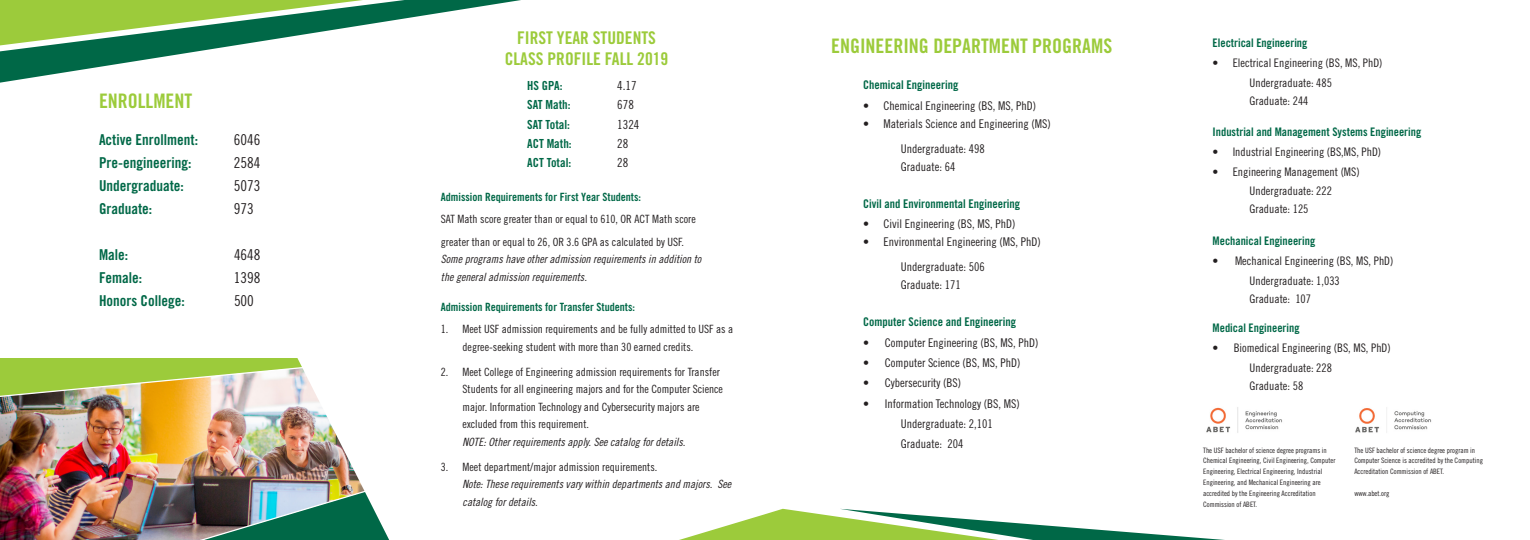
<style>
.page{position:relative;width:1530px;height:540px;background:#fff}
.page>*{position:absolute;margin:0;border:0;box-sizing:border-box;transform-origin:0 0}
.t1{font:20px "Trade Gothic LT Std Bd Cn 20";color:#9ccb3b}
.t2{font:17.5px "Trade Gothic LT Std Bd Cn 20";color:#9ccb3b}
.t3{font:15px "Trade Gothic LT Std Bd Cn 20";color:#006847}
.t4{font:15px "Trade Gothic LT Std Cn 18";color:#231f20}
.t5{font:12.5px "Trade Gothic LT Std Bd Cn 20";color:#006847}
.t6{font:12.5px "Trade Gothic LT Std Cn 18";color:#231f20}
.t7{font:12px "Trade Gothic LT Std Cn 18";color:#231f20}
.t8{font:12px "Trade Gothic LT Std Bd Cn 20";color:#006847}
.t9{font:11.75px "Trade Gothic LT Std Cn 18";color:#231f20}
.t10{font:11.75px "Trade Gothic LT Std Bd Cn 20";color:#006847}
.t11{font:11.38px/17.5px "Trade Gothic LT Std Cn 18";color:#231f20}
.t12{font:11.38px/17.5px "Trade Gothic LT Std Cn 18 Obl";color:#231f20}
.t13{font:11.38px "Trade Gothic LT Std Bd Cn 20";color:#006847}
.t14{font:7.38px/10.9px "Trade Gothic LT Std Cn 18";color:#231f20}
.s1{font-family:"Trade Gothic LT Std Cn 18 Obl"}
.s2{font-family:"Trade Gothic LT Std Cn 18"}
</style>
<div class="page">
<img style="left:0;top:358px;width:290px;height:182px">
<svg style="left:0;top:0;width:521px;height:83px"></svg>
<img style="left:1206px;top:407px;width:76px;height:26px">
<img style="left:1355px;top:407px;width:77px;height:26px">
<svg style="left:679px;top:509px;width:546px;height:31px"></svg>
<img style="left:290px;top:358px;width:99px;height:182px">
<p class="t1" style="left:99px;top:89px;width:95px">ENROLLMENT</p>
<p class="t3" style="left:99px;top:130px;width:101px">Active Enrollment:</p>
<p class="t4" style="left:234px;top:131px;width:28px">6046</p>
<p class="t3" style="left:99px;top:153px;width:94px">Pre-engineering:</p>
<p class="t4" style="left:234px;top:154px;width:28px">2584</p>
<p class="t3" style="left:99px;top:176px;width:86px">Undergraduate:</p>
<p class="t4" style="left:234px;top:177px;width:28px">5073</p>
<p class="t3" style="left:99px;top:199px;width:55px">Graduate:</p>
<p class="t4" style="left:234px;top:200px;width:21px">973</p>
<p class="t3" style="left:99px;top:245px;width:31px">Male:</p>
<p class="t4" style="left:234px;top:246px;width:28px">4648</p>
<p class="t3" style="left:99px;top:268px;width:45px">Female:</p>
<p class="t4" style="left:234px;top:269px;width:28px">1398</p>
<p class="t3" style="left:99px;top:291px;width:87px">Honors College:</p>
<p class="t4" style="left:234px;top:292px;width:21px">500</p>
<p class="t2" style="left:517px;top:27px;width:140px">FIRST YEAR STUDENTS</p>
<p class="t2" style="left:505px;top:48px;width:165px">CLASS PROFILE FALL 2019</p>
<p class="t5" style="left:527px;top:78px;width:37px">HS GPA:</p>
<p class="t6" style="left:617px;top:78px;width:21px">4.17</p>
<p class="t5" style="left:527px;top:97px;width:45px">SAT Math:</p>
<p class="t6" style="left:617px;top:98px;width:18px">678</p>
<p class="t5" style="left:527px;top:117px;width:44px">SAT Total:</p>
<p class="t6" style="left:617px;top:117px;width:24px">1324</p>
<p class="t5" style="left:527px;top:136px;width:46px">ACT Math:</p>
<p class="t6" style="left:617px;top:136px;width:13px">28</p>
<p class="t5" style="left:527px;top:155px;width:45px">ACT Total:</p>
<p class="t6" style="left:617px;top:155px;width:13px">28</p>
<p class="t13" style="left:441px;top:190px;width:202px">Admission Requirements for First Year Students:</p>
<p class="t11" style="left:441px;top:208px;width:257px;line-height:22.5px">SAT Math score greater than or equal to 610, OR ACT Math score greater than or equal to 26, OR 3.6 GPA as calculated by USF.</p>
<p class="t12" style="left:441px;top:251px;width:262px">Some programs have other admission requirements in addition to the general admission requirements.</p>
<p class="t13" style="left:441px;top:300px;width:196px">Admission Requirements for Transfer Students:</p>
<p class="t11" style="left:463px;top:320px;width:272px;text-indent:-22px">1. Meet USF admission requirements and be fully admitted to USF as a degree-seeking student with more than 30 earned credits.</p>
<p class="t11" style="left:463px;top:363px;width:262px;text-indent:-22px">2. Meet College of Engineering admission requirements for Transfer Students for all engineering majors and for the Computer Science major. Information Technology and Cybersecurity majors are excluded from this requirement.<br><span class="s1">NOTE: Other requirements apply. See catalog for details.</span></p>
<p class="t12" style="left:463px;top:458px;width:270px;text-indent:-22px"><span class="s2">3. Meet department/major admission requirements.<br></span>Note: These requirements vary within departments and majors. See catalog for details.</p>
<p class="t1" style="left:831px;top:34px;width:283px">ENGINEERING DEPARTMENT PROGRAMS</p>
<p class="t10" style="left:1213px;top:36px;width:96px">Electrical Engineering</p>
<p class="t9" style="left:1213px;top:56px;width:171px">• Electrical Engineering (BS, MS, PhD)</p>
<p class="t9" style="left:1250px;top:75px;width:84px">Undergraduate: 485</p>
<p class="t9" style="left:1250px;top:94px;width:60px">Graduate: 244</p>
<p class="t10" style="left:1213px;top:125px;width:210px">Industrial and Management Systems Engineering</p>
<p class="t9" style="left:1213px;top:145px;width:170px">• Industrial Engineering (BS,MS, PhD)</p>
<p class="t9" style="left:1213px;top:165px;width:149px">• Engineering Management (MS)</p>
<p class="t9" style="left:1250px;top:184px;width:84px">Undergraduate: 222</p>
<p class="t9" style="left:1250px;top:202px;width:60px">Graduate: 125</p>
<p class="t10" style="left:1213px;top:234px;width:104px">Mechanical Engineering</p>
<p class="t9" style="left:1213px;top:254px;width:182px">• Mechanical Engineering (BS, MS, PhD)</p>
<p class="t9" style="left:1250px;top:274px;width:92px">Undergraduate: 1,033</p>
<p class="t9" style="left:1250px;top:291px;width:63px">Graduate: 107</p>
<p class="t10" style="left:1213px;top:321px;width:88px">Medical Engineering</p>
<p class="t9" style="left:1213px;top:341px;width:180px">• Biomedical Engineering (BS, MS, PhD)</p>
<p class="t9" style="left:1250px;top:361px;width:84px">Undergraduate: 228</p>
<p class="t9" style="left:1250px;top:379px;width:55px">Graduate: 58</p>
<p class="t8" style="left:863px;top:78px;width:97px">Chemical Engineering</p>
<p class="t7" style="left:863px;top:98px;width:174px">• Chemical Engineering (BS, MS, PhD)</p>
<p class="t7" style="left:863px;top:117px;width:189px">• Materials Science and Engineering (MS)</p>
<p class="t7" style="left:901px;top:141px;width:85px">Undergraduate: 498</p>
<p class="t7" style="left:901px;top:160px;width:56px">Graduate: 64</p>
<p class="t8" style="left:863px;top:196px;width:159px">Civil and Environmental Engineering</p>
<p class="t7" style="left:863px;top:217px;width:154px">• Civil Engineering (BS, MS, PhD)</p>
<p class="t7" style="left:863px;top:235px;width:179px">• Environmental Engineering (MS, PhD)</p>
<p class="t7" style="left:901px;top:260px;width:85px">Undergraduate: 506</p>
<p class="t7" style="left:901px;top:278px;width:61px">Graduate: 171</p>
<p class="t8" style="left:863px;top:315px;width:155px">Computer Science and Engineering</p>
<p class="t7" style="left:863px;top:335px;width:177px">• Computer Engineering (BS, MS, PhD)</p>
<p class="t7" style="left:863px;top:356px;width:159px">• Computer Science (BS, MS, PhD)</p>
<p class="t7" style="left:863px;top:376px;width:100px">• Cybersecurity (BS)</p>
<p class="t7" style="left:863px;top:396px;width:158px">• Information Technology (BS, MS)</p>
<p class="t7" style="left:901px;top:417px;width:93px">Undergraduate: 2,101</p>
<p class="t7" style="left:901px;top:437px;width:64px">Graduate: 204</p>
<p class="t14" style="left:1203px;top:444px;width:134px">The USF bachelor of science degree programs in Chemical Engineering, Civil Engineering, Computer Engineering, Electrical Engineering, Industrial Engineering, and Mechanical Engineering are accredited by the Engineering Accreditation Commission of ABET.</p>
<p class="t14" style="left:1354px;top:444px;width:130px">The USF bachelor of science degree program in<br>Computer Science is accredited by the Computing<br>Accreditation Commission of ABET.</p>
<p class="t14" style="left:1354px;top:488px;width:37px">www.abet.org</p>
</div>
